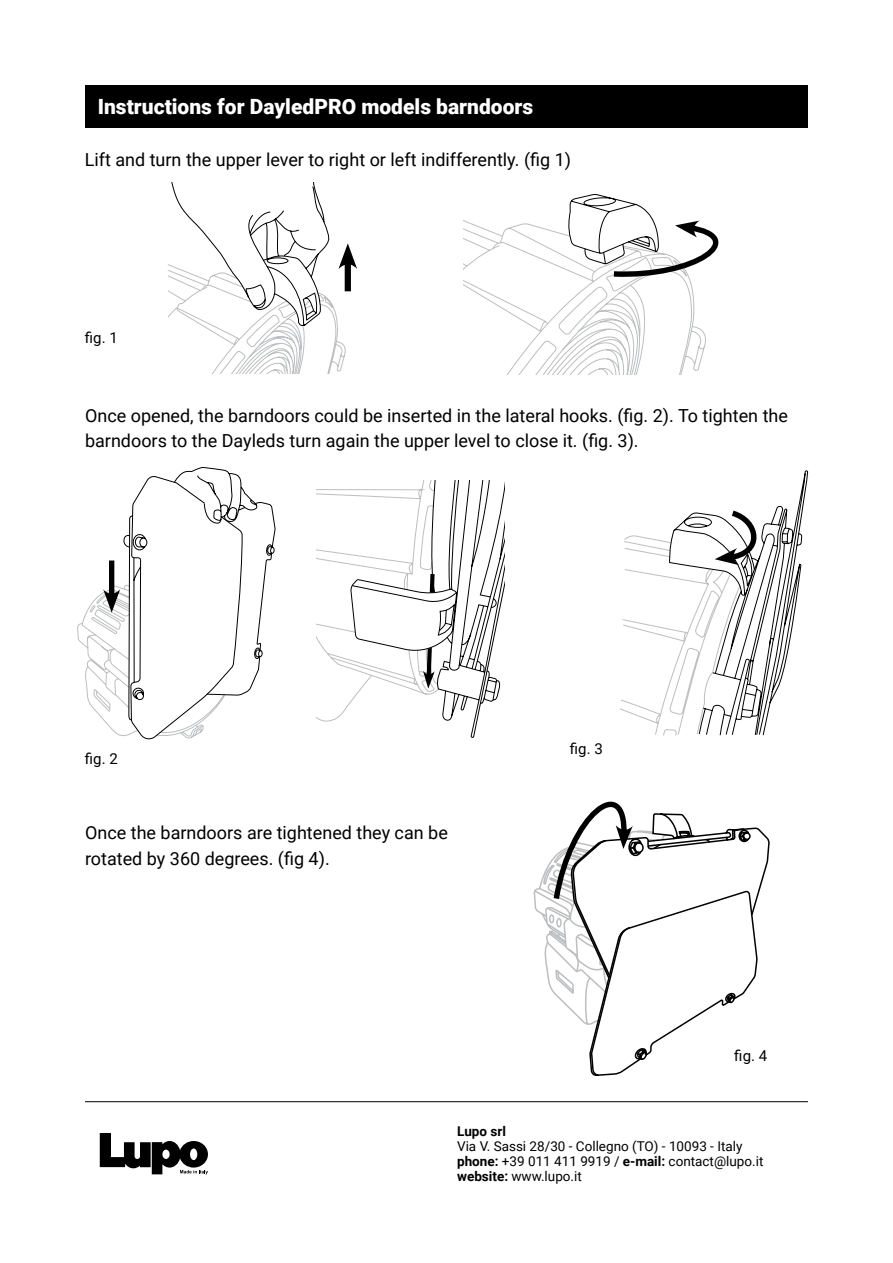
<style>
.page{position:relative;width:893px;height:1263px;background:#fff}
.page>*{position:absolute;margin:0;border:0;box-sizing:border-box;transform-origin:0 0}
.t1{font:900 21px "Roboto";color:#fff}
.t2{font:18px/25.5px "Roboto";color:#000}
.t3{font:15px "Roboto";color:#000}
.t4{font:13.5px/15px "Roboto";color:#000}
.t5{font:700 13.5px "Roboto";color:#000}
.s1{font-weight:700}
</style>
<div class="page">
<svg style="left:100px;top:1133px;width:108px;height:41px"></svg>
<hr style="left:85px;top:1101px;width:723px;height:1px;background:#000">
<div style="left:85px;top:85px;width:723px;height:43px;background:#000"></div>
<svg style="left:168px;top:183px;width:189px;height:190px"></svg>
<svg style="left:463px;top:194px;width:256px;height:180px"></svg>
<svg style="left:77px;top:467px;width:199px;height:273px"></svg>
<svg style="left:317px;top:481px;width:188px;height:257px"></svg>
<svg style="left:620px;top:470px;width:188px;height:266px"></svg>
<svg style="left:533px;top:801px;width:225px;height:302px"></svg>
<p class="t1" style="left:98px;top:92px;width:437px">Instructions for DayledPRO models barndoors</p>
<p class="t2" style="left:85px;top:146px;width:488px">Lift and turn the upper lever to right or left indifferently. (fig 1)</p>
<p class="t3" style="left:85px;top:327px;width:35px">fig. 1</p>
<p class="t2" style="left:85px;top:402px;width:704px">Once opened, the barndoors could be inserted in the lateral hooks. (fig. 2). To tighten the barndoors to the Dayleds turn again the upper level to close it. (fig. 3).</p>
<p class="t3" style="left:85px;top:748px;width:35px">fig. 2</p>
<p class="t2" style="left:85px;top:819px;width:364px">Once the barndoors are tightened they can be rotated by 360 degrees. (fig 4).</p>
<p class="t3" style="left:570px;top:738px;width:35px">fig. 3</p>
<p class="t3" style="left:734px;top:1045px;width:35px">fig. 4</p>
<p class="t5" style="left:457px;top:1122px;width:50px">Lupo srl</p>
<p class="t4" style="left:457px;top:1138px;width:308px">Via V. Sassi 28/30 - Collegno (TO) - 10093 - Italy <span class="s1">phone:</span> +39 011 411 9919 / <span class="s1">e-mail:</span> contact@lupo.it <span class="s1">website:</span> www.lupo.it</p>
</div>
